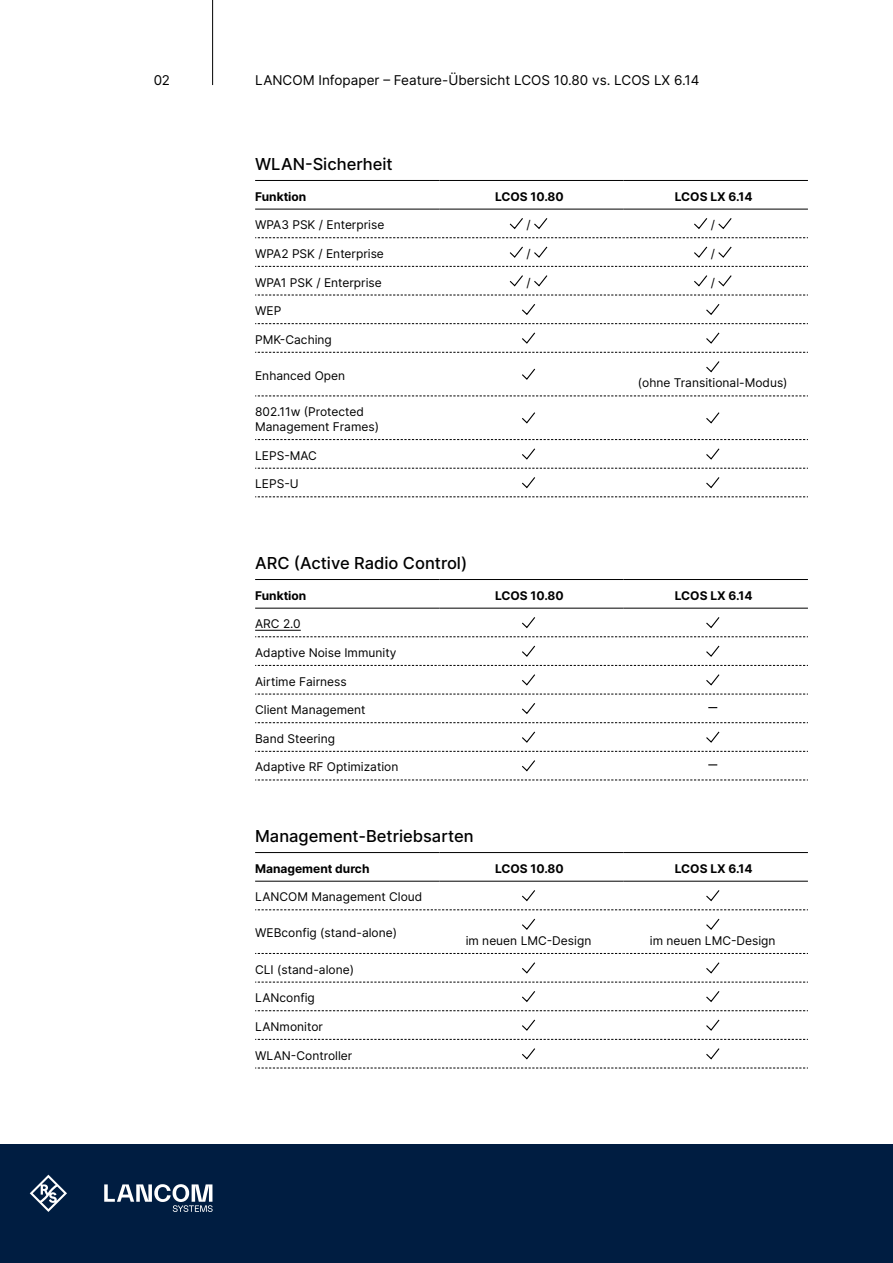
<style>
.page{position:relative;width:893px;height:1263px;background:#fff}
.page>*{position:absolute;margin:0;border:0;box-sizing:border-box;transform-origin:0 0}
.t1{font:500 16.5px "Inter";color:#000}
.t2{font:13.5px "Inter";color:#000}
.t3{font:12px/15px "Inter";color:#000}
.t4{font:700 12px "Inter";color:#000}
</style>
<div class="page">
<hr style="left:212px;top:0;width:1px;height:85px;background:#000">
<div style="left:0;top:1144px;width:893px;height:119px;background:#001d41"></div>
<svg style="left:30px;top:1175px;width:37px;height:37px"></svg>
<svg style="left:104px;top:1184px;width:109px;height:28px"></svg>
<svg style="left:255px;top:237px;width:551px;height:1px"></svg>
<svg style="left:255px;top:323px;width:551px;height:1px"></svg>
<svg style="left:255px;top:352px;width:551px;height:1px"></svg>
<hr style="left:255px;top:180px;width:184px;height:1px;background:#000">
<hr style="left:439px;top:180px;width:185px;height:1px;background:#000">
<hr style="left:624px;top:180px;width:184px;height:1px;background:#000">
<hr style="left:255px;top:209px;width:184px;height:1px;background:#000">
<hr style="left:439px;top:209px;width:185px;height:1px;background:#000">
<hr style="left:624px;top:209px;width:184px;height:1px;background:#000">
<svg style="left:255px;top:266px;width:551px;height:1px"></svg>
<svg style="left:255px;top:295px;width:551px;height:1px"></svg>
<svg style="left:255px;top:496px;width:551px;height:1px"></svg>
<svg style="left:255px;top:468px;width:551px;height:1px"></svg>
<svg style="left:255px;top:396px;width:551px;height:1px"></svg>
<svg style="left:255px;top:439px;width:551px;height:1px"></svg>
<svg style="left:509px;top:218px;width:14px;height:12px"></svg>
<svg style="left:534px;top:218px;width:14px;height:11px"></svg>
<svg style="left:694px;top:218px;width:14px;height:11px"></svg>
<svg style="left:718px;top:218px;width:14px;height:12px"></svg>
<svg style="left:509px;top:246px;width:14px;height:12px"></svg>
<svg style="left:534px;top:246px;width:14px;height:12px"></svg>
<svg style="left:694px;top:246px;width:14px;height:12px"></svg>
<svg style="left:718px;top:246px;width:14px;height:12px"></svg>
<svg style="left:509px;top:275px;width:14px;height:12px"></svg>
<svg style="left:534px;top:275px;width:14px;height:12px"></svg>
<svg style="left:694px;top:275px;width:14px;height:12px"></svg>
<svg style="left:718px;top:275px;width:14px;height:12px"></svg>
<svg style="left:522px;top:304px;width:14px;height:11px"></svg>
<svg style="left:706px;top:304px;width:14px;height:11px"></svg>
<svg style="left:522px;top:332px;width:14px;height:12px"></svg>
<svg style="left:706px;top:332px;width:14px;height:12px"></svg>
<svg style="left:522px;top:368px;width:14px;height:12px"></svg>
<svg style="left:706px;top:361px;width:14px;height:12px"></svg>
<svg style="left:522px;top:412px;width:13px;height:12px"></svg>
<svg style="left:706px;top:412px;width:14px;height:12px"></svg>
<svg style="left:522px;top:448px;width:14px;height:12px"></svg>
<svg style="left:706px;top:448px;width:14px;height:12px"></svg>
<svg style="left:522px;top:477px;width:14px;height:12px"></svg>
<svg style="left:706px;top:477px;width:14px;height:12px"></svg>
<svg style="left:255px;top:665px;width:551px;height:1px"></svg>
<svg style="left:255px;top:694px;width:551px;height:1px"></svg>
<svg style="left:255px;top:722px;width:551px;height:1px"></svg>
<svg style="left:255px;top:751px;width:551px;height:1px"></svg>
<hr style="left:255px;top:579px;width:184px;height:1px;background:#000">
<hr style="left:439px;top:579px;width:185px;height:1px;background:#000">
<hr style="left:624px;top:579px;width:184px;height:1px;background:#000">
<hr style="left:255px;top:608px;width:184px;height:1px;background:#000">
<hr style="left:439px;top:608px;width:185px;height:1px;background:#000">
<hr style="left:624px;top:608px;width:184px;height:1px;background:#000">
<svg style="left:255px;top:636px;width:551px;height:1px"></svg>
<svg style="left:255px;top:780px;width:551px;height:1px"></svg>
<hr style="left:255px;top:630px;width:46px;height:1px;background:#000">
<svg style="left:522px;top:617px;width:14px;height:12px"></svg>
<svg style="left:706px;top:617px;width:14px;height:12px"></svg>
<svg style="left:522px;top:645px;width:14px;height:12px"></svg>
<svg style="left:706px;top:645px;width:14px;height:12px"></svg>
<svg style="left:522px;top:674px;width:13px;height:12px"></svg>
<svg style="left:706px;top:674px;width:14px;height:12px"></svg>
<svg style="left:522px;top:703px;width:14px;height:11px"></svg>
<svg style="left:522px;top:731px;width:14px;height:12px"></svg>
<svg style="left:706px;top:731px;width:14px;height:12px"></svg>
<svg style="left:522px;top:760px;width:13px;height:12px"></svg>
<hr style="left:255px;top:852px;width:184px;height:1px;background:#000">
<hr style="left:255px;top:881px;width:184px;height:1px;background:#000">
<svg style="left:255px;top:909px;width:551px;height:1px"></svg>
<svg style="left:255px;top:953px;width:551px;height:1px"></svg>
<svg style="left:255px;top:982px;width:551px;height:1px"></svg>
<svg style="left:255px;top:1010px;width:551px;height:1px"></svg>
<svg style="left:255px;top:1039px;width:551px;height:1px"></svg>
<hr style="left:439px;top:852px;width:185px;height:1px;background:#000">
<hr style="left:624px;top:852px;width:184px;height:1px;background:#000">
<hr style="left:439px;top:881px;width:185px;height:1px;background:#000">
<hr style="left:624px;top:881px;width:184px;height:1px;background:#000">
<svg style="left:255px;top:1068px;width:551px;height:1px"></svg>
<svg style="left:522px;top:890px;width:14px;height:12px"></svg>
<svg style="left:706px;top:890px;width:14px;height:12px"></svg>
<svg style="left:522px;top:918px;width:14px;height:12px"></svg>
<svg style="left:706px;top:918px;width:14px;height:12px"></svg>
<svg style="left:522px;top:962px;width:13px;height:12px"></svg>
<svg style="left:706px;top:962px;width:14px;height:12px"></svg>
<svg style="left:522px;top:991px;width:14px;height:11px"></svg>
<svg style="left:706px;top:991px;width:14px;height:12px"></svg>
<svg style="left:522px;top:1019px;width:14px;height:12px"></svg>
<svg style="left:706px;top:1019px;width:14px;height:12px"></svg>
<svg style="left:522px;top:1048px;width:13px;height:12px"></svg>
<svg style="left:706px;top:1048px;width:14px;height:12px"></svg>
<p class="t2" style="left:154px;top:70px;width:18px">02</p>
<p class="t2" style="left:255px;top:70px;width:446px">LANCOM Infopaper – Feature-Übersicht LCOS 10.80 vs. LCOS LX 6.14</p>
<h1 class="t1" style="left:255px;top:152px;width:139px">WLAN-Sicherheit</h1>
<p class="t4" style="left:255px;top:187px;width:53px">Funktion</p>
<p class="t4" style="left:495px;top:187px;width:70px">LCOS 10.80</p>
<p class="t4" style="left:675px;top:187px;width:79px">LCOS LX 6.14</p>
<p class="t3" style="left:255px;top:217px;width:131px">WPA3 PSK / Enterprise</p>
<p class="t3" style="left:526px;top:217px;width:6px">/</p>
<p class="t3" style="left:711px;top:217px;width:6px">/</p>
<p class="t3" style="left:255px;top:246px;width:130px">WPA2 PSK / Enterprise</p>
<p class="t3" style="left:526px;top:246px;width:6px">/</p>
<p class="t3" style="left:711px;top:246px;width:6px">/</p>
<p class="t3" style="left:255px;top:274px;width:128px">WPA1 PSK / Enterprise</p>
<p class="t3" style="left:526px;top:274px;width:6px">/</p>
<p class="t3" style="left:711px;top:274px;width:6px">/</p>
<p class="t3" style="left:255px;top:303px;width:28px">WEP</p>
<p class="t3" style="left:255px;top:332px;width:78px">PMK-Caching</p>
<p class="t3" style="left:255px;top:368px;width:92px">Enhanced Open</p>
<p class="t3" style="left:638px;top:375px;width:151px">(ohne Transitional-Modus)</p>
<p class="t3" style="left:255px;top:404px;width:125px">802.11w (Protected<br>Management Frames)</p>
<p class="t3" style="left:255px;top:448px;width:63px">LEPS-MAC</p>
<p class="t3" style="left:255px;top:476px;width:45px">LEPS-U</p>
<h1 class="t1" style="left:255px;top:551px;width:214px">ARC (Active Radio Control)</h1>
<p class="t4" style="left:255px;top:586px;width:53px">Funktion</p>
<p class="t4" style="left:495px;top:586px;width:70px">LCOS 10.80</p>
<p class="t4" style="left:675px;top:586px;width:79px">LCOS LX 6.14</p>
<p class="t3" style="left:255px;top:616px;width:47px">ARC 2.0</p>
<p class="t3" style="left:255px;top:645px;width:143px">Adaptive Noise Immunity</p>
<p class="t3" style="left:255px;top:673px;width:93px">Airtime Fairness</p>
<p class="t3" style="left:255px;top:702px;width:112px">Client Management</p>
<p class="t3" style="left:255px;top:731px;width:81px">Band Steering</p>
<p class="t3" style="left:255px;top:759px;width:145px">Adaptive RF Optimization</p>
<h1 class="t1" style="left:255px;top:824px;width:220px">Management-Betriebsarten</h1>
<p class="t4" style="left:255px;top:859px;width:116px">Management durch</p>
<p class="t4" style="left:495px;top:859px;width:70px">LCOS 10.80</p>
<p class="t4" style="left:675px;top:859px;width:79px">LCOS LX 6.14</p>
<p class="t3" style="left:255px;top:889px;width:169px">LANCOM Management Cloud</p>
<p class="t3" style="left:255px;top:925px;width:143px">WEBconfig (stand-alone)</p>
<p class="t3" style="left:466px;top:933px;width:127px">im neuen LMC-Design</p>
<p class="t3" style="left:650px;top:933px;width:127px">im neuen LMC-Design</p>
<p class="t3" style="left:255px;top:961px;width:100px">CLI (stand-alone)</p>
<p class="t3" style="left:255px;top:990px;width:61px">LANconfig</p>
<p class="t3" style="left:255px;top:1019px;width:69px">LANmonitor</p>
<p class="t3" style="left:255px;top:1047px;width:99px">WLAN-Controller</p>
</div>
